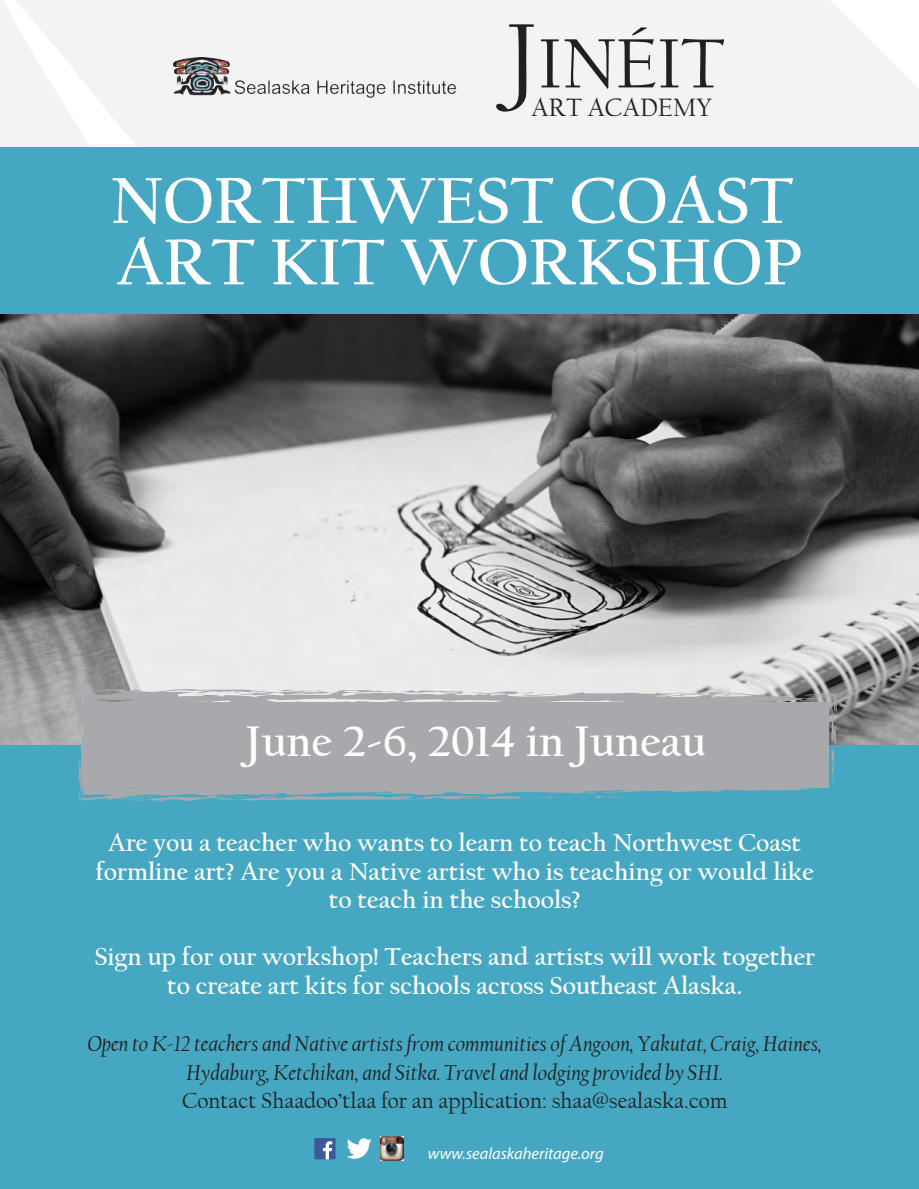
<style>
.page{position:relative;width:919px;height:1189px;background:#fff}
.page>*{position:absolute;margin:0;border:0;box-sizing:border-box;transform-origin:0 0}
.t1{font:72.45px "Californian FB";color:#231f20}
.t2{font:700 67.5px/61.5px "Californian FB";color:#fff}
.t3{font:700 45px "Californian FB";color:#fff}
.t4{font:26.1px "Californian FB";color:#231f20}
.t5{font:700 25.5px/28.5px "Californian FB";color:#fff;text-align:center}
.t6{font:italic 22.5px/28.5px "Californian FB";color:#231f20;text-align:center}
.t7{font:22.5px "Californian FB";color:#231f20}
.t8{font:italic 16.5px "Myriad Pro";color:#fff}
.s1{font-size:94.95px}
</style>
<div class="page">
<div style="left:0;top:0;width:874px;height:147px;background:#f3f3f3"></div>
<img style="left:0;top:314px;width:919px;height:432px">
<div style="left:0;top:746px;width:919px;height:443px;background:#45a7c1"></div>
<svg style="left:78px;top:688px;width:750px;height:113px;background:#a6acb0"></svg>
<svg style="left:521px;top:692px;width:37px;height:5px"></svg>
<svg style="left:464px;top:692px;width:12px;height:3px"></svg>
<svg style="left:583px;top:708px;width:9px;height:3px"></svg>
<svg style="left:483px;top:707px;width:19px;height:2px"></svg>
<svg style="left:273px;top:690px;width:35px;height:1px"></svg>
<svg style="left:416px;top:702px;width:12px;height:8px"></svg>
<svg style="left:278px;top:700px;width:29px;height:10px"></svg>
<svg style="left:240px;top:705px;width:24px;height:5px"></svg>
<svg style="left:78px;top:724px;width:4px;height:8px"></svg>
<svg style="left:105px;top:709px;width:17px;height:2px"></svg>
<svg style="left:594px;top:791px;width:79px;height:7px"></svg>
<svg style="left:215px;top:795px;width:352px;height:5px"></svg>
<div style="left:103px;top:774px;width:297px;height:12px;background:#a8a9ad"></div>
<svg style="left:437px;top:785px;width:15px;height:2px"></svg>
<svg style="left:792px;top:693px;width:44px;height:94px;background:#9ba2a7"></svg>
<img style="left:174px;top:57px;width:282px;height:43px">
<div style="left:0;top:147px;width:919px;height:167px;background:#45a7c1"></div>
<img style="left:381px;top:1137px;width:22px;height:23px">
<svg style="left:346px;top:1138px;width:26px;height:21px"></svg>
<div style="left:314px;top:1138px;width:21px;height:21px;background:#3c5a99"></div>
<svg style="left:323px;top:1141px;width:9px;height:18px"></svg>
<h1 class="t1" style="left:505px;top:24px;width:222px"><span class="s1">J</span>INÉIT</h1>
<p class="t4" style="left:531px;top:93px;width:182px">ART ACADEMY</p>
<h2 class="t2" style="left:110px;top:171px;width:694px">NORTHWEST COAST<br>ART KIT WORKSHOP</h2>
<h3 class="t3" style="left:246px;top:716px;width:461px">June 2-6, 2014 in Juneau</h3>
<p class="t5" style="left:96px;top:829px;width:720px">Are you a teacher who wants to learn to teach Northwest Coast formline art? Are you a Native artist who is teaching or would like to teach in the schools?</p>
<p class="t5" style="left:94px;top:943px;width:722px">Sign up for our workshop! Teachers and artists will work together to create art kits for schools across Southeast Alaska.</p>
<p class="t6" style="left:88px;top:1030px;width:735px">Open to K-12 teachers and Native artists from communities of Angoon, Yakutat, Craig, Haines,<br>Hydaburg, Ketchikan, and Sitka. Travel and lodging provided by SHI.</p>
<p class="t7" style="left:182px;top:1088px;width:547px">Contact Shaadoo’tlaa for an application: shaa@sealaska.com</p>
<p class="t8" style="left:428px;top:1143px;width:177px">www.sealaskaheritage.org</p>
</div>
